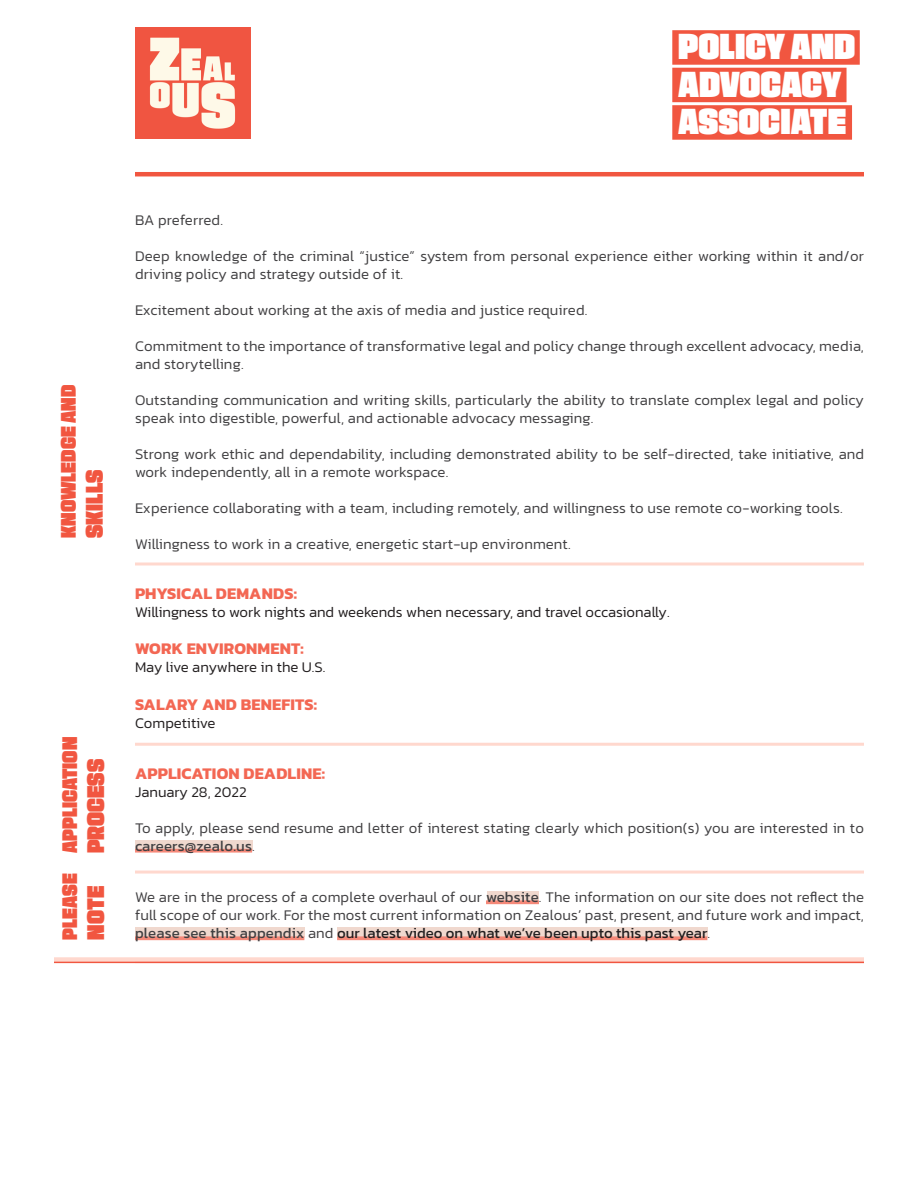
<style>
.page{position:relative;width:918px;height:1188px;background:#fff}
.page>*{position:absolute;margin:0;border:0;box-sizing:border-box;transform-origin:0 0}
.t1{font:900 36px/37.5px "Culver BETA";color:#fff}
.t2{font:900 24px "Culver BETA";color:#f15640}
.t3{font:900 21px "Culver BETA";color:#f15640}
.t4{font:700 16.5px "Kanit";letter-spacing:.01em;color:#f36753}
.t5{font:300 15px/18px "Kanit";letter-spacing:.01em;color:#414042}
.t6{font:300 15px "Kanit";color:#231f20}
.s1{font-weight:400}
.s2{font-weight:400;color:#231f20}
</style>
<div class="page">
<img style="left:135px;top:27px;width:116px;height:111px">
<hr style="left:135px;top:172px;width:729px;height:4px;background:#f15640">
<div style="left:135px;top:840px;width:117px;height:10px;background:#f0d8ce"></div>
<svg style="left:135px;top:849px;width:117px;height:4px"></svg>
<hr style="left:135px;top:743px;width:729px;height:3px;background:#ffd8ce">
<hr style="left:135px;top:563px;width:729px;height:3px;background:#ffd8ce">
<hr style="left:135px;top:871px;width:729px;height:3px;background:#ffd8ce">
<div style="left:135px;top:927px;width:170px;height:10px;background:#f0d8ce"></div>
<div style="left:338px;top:927px;width:370px;height:10px;background:#f0d8ce"></div>
<div style="left:487px;top:891px;width:51px;height:9px;background:#f0d8ce"></div>
<svg style="left:486px;top:900px;width:53px;height:4px"></svg>
<svg style="left:135px;top:936px;width:169px;height:4px"></svg>
<svg style="left:337px;top:936px;width:370px;height:4px"></svg>
<div style="left:54px;top:957px;width:810px;height:5px;background:#ffd8ce"></div>
<hr style="left:54px;top:962px;width:810px;height:1px;background:#f15640">
<div style="left:672px;top:30px;width:188px;height:35px;background:#f15640"></div>
<div style="left:672px;top:68px;width:175px;height:34px;background:#f15640"></div>
<div style="left:672px;top:105px;width:180px;height:35px;background:#f15640"></div>
<h1 class="t1" style="left:678px;top:28px;width:179px">POLICY AND<br>ADVOCACY<br>ASSOCIATE</h1>
<h3 class="t3" style="left:56px;top:538px;width:154px;rotate:-90deg">KNOWLEDGE AND</h3>
<h2 class="t2" style="left:80px;top:538px;width:70px;rotate:-90deg">SKILLS</h2>
<h3 class="t3" style="left:57px;top:853px;width:118px;rotate:-90deg">APPLICATION</h3>
<h3 class="t3" style="left:57px;top:940px;width:68px;rotate:-90deg">PLEASE</h3>
<h2 class="t2" style="left:81px;top:853px;width:96px;rotate:-90deg">PROCESS</h2>
<h2 class="t2" style="left:81px;top:940px;width:55px;rotate:-90deg">NOTE</h2>
<p class="t5" style="left:135px;top:211px;width:90px">BA preferred.</p>
<p class="t5" style="left:135px;top:247px;width:731px">Deep knowledge of the criminal “justice” system from personal experience either working within it and/or driving policy and strategy outside of it.</p>
<p class="t5" style="left:135px;top:301px;width:454px">Excitement about working at the axis of media and justice required.</p>
<p class="t5" style="left:135px;top:337px;width:731px">Commitment to the importance of transformative legal and policy change through excellent advocacy, media, and storytelling.</p>
<p class="t5" style="left:135px;top:391px;width:731px">Outstanding communication and writing skills, particularly the ability to translate complex legal and policy speak into digestible, powerful, and actionable advocacy messaging.</p>
<p class="t5" style="left:135px;top:445px;width:731px">Strong work ethic and dependability, including demonstrated ability to be self-directed, take initiative, and work independently, all in a remote workspace.</p>
<p class="t5" style="left:135px;top:499px;width:709px">Experience collaborating with a team, including remotely, and willingness to use remote co-working tools.</p>
<p class="t5" style="left:135px;top:535px;width:437px">Willingness to work in a creative, energetic start-up environment.</p>
<p class="t4" style="left:135px;top:580px;width:163px">PHYSICAL DEMANDS:</p>
<p class="t6" style="left:135px;top:601px;width:536px">Willingness to work nights and weekends when necessary, and travel occasionally.</p>
<p class="t4" style="left:135px;top:636px;width:170px">WORK ENVIRONMENT:</p>
<p class="t6" style="left:135px;top:657px;width:192px">May live anywhere in the U.S.</p>
<p class="t4" style="left:135px;top:691px;width:184px">SALARY AND BENEFITS:</p>
<p class="t6" style="left:135px;top:712px;width:82px">Competitive</p>
<p class="t4" style="left:135px;top:760px;width:192px">APPLICATION DEADLINE:</p>
<p class="t6" style="left:135px;top:781px;width:113px">January 28, 2022</p>
<p class="t5" style="left:135px;top:818px;width:731px">To apply, please send resume and letter of interest stating clearly which position(s) you are interested in to <span class="s1">careers@zealo.us</span>.</p>
<p class="t5" style="left:135px;top:888px;width:731px;text-align:justify">We are in the process of a complete overhaul of our <span class="s1">website</span>. The information on our site does not reflect the full scope of our work. For the most current information on Zealous’ past, present, and future work and impact, <span class="s1">please see this appendix</span> and <span class="s2">our latest video on what we’ve been upto this past year</span>.</p>
</div>
